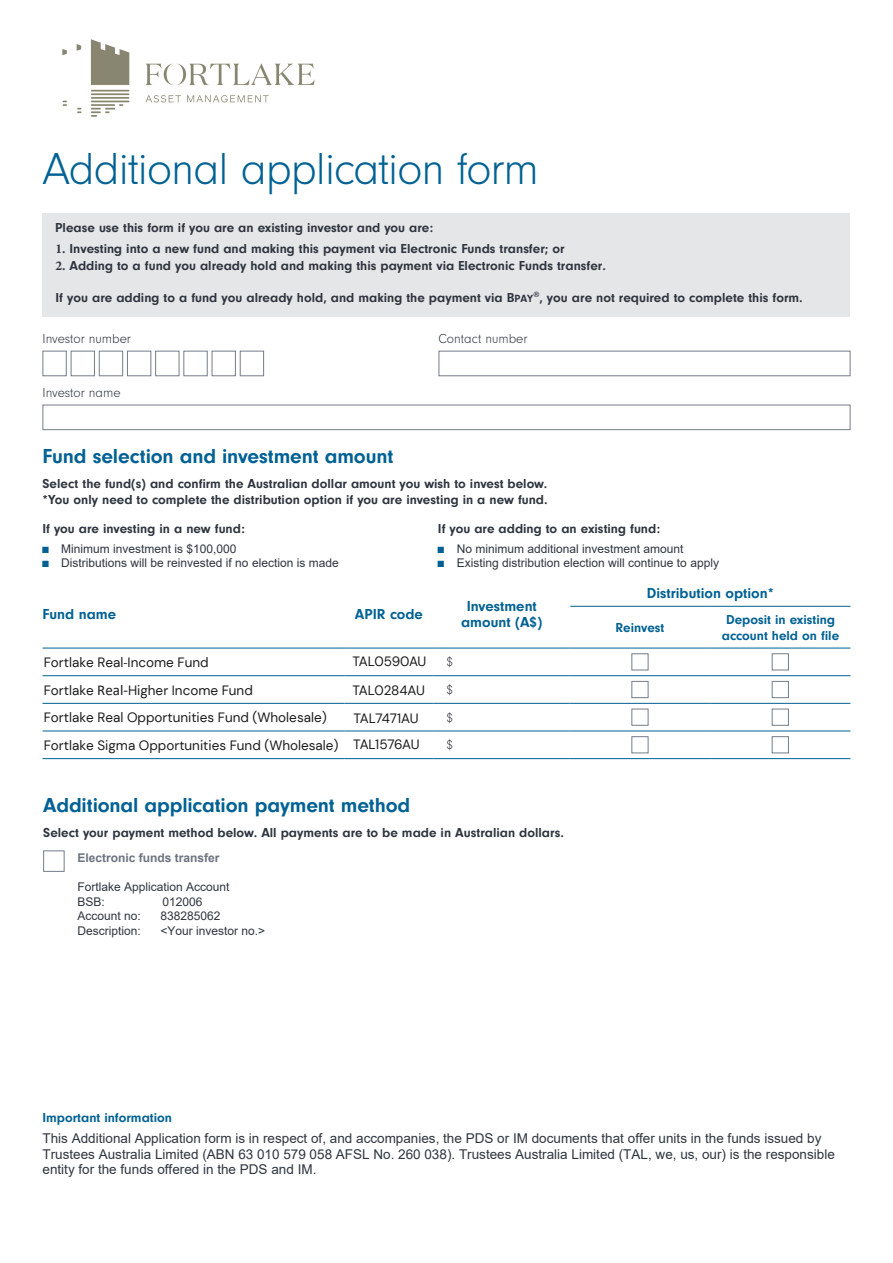
<style>
.page{position:relative;width:893px;height:1263px;background:#fff}
.page>*{position:absolute;margin:0;border:0;box-sizing:border-box;transform-origin:0 0}
.Name_of_Form{font:300 46.5px "Neuzeit Gro";letter-spacing:-.02em;color:#016194}
.t1{font:700 21px "Neuzeit Gro";letter-spacing:-.005em;color:#016194}
.Table_headings{font:700 15px/15.8px "Neuzeit Gro";color:#016194;text-align:center}
.Paragraph_with_shade{font:700 13.5px "Neuzeit Gro";color:#2f353f}
.Footnote{font:13.5px/20.5px "Arial";color:#2f353f}
.Subhead_Bold{font:700 13.5px/16.5px "Neuzeit Gro";color:#2f353f}
.t2{font:13.5px "DM Sans";color:#1c1c1c}
.Table_headings-2{font:700 13.5px/15.8px "Neuzeit Gro";color:#016194;text-align:center}
.Body_copy_9_11_-_1mm{font:300 13.5px "Neuzeit Gro";color:#2f353f}
.t3{font:13.5px/28.7px "DM Sans";letter-spacing:-.025em;color:#1c1c1c}
.Body_copy_9_11_2_5mm{font:300 13.5px "Neuzeit Gro";color:#2f353f}
.t4{font:13.5px "DM Sans";letter-spacing:-.03em;color:#1c1c1c}
.t5{font:12px/14.5px "Arial";color:#2f353f}
.t6{font:700 12px "Arial";color:#6c7280}
.s1{font-family:"Minion Pro"}
.s2{font-family:"Neuzeit Gro Bol SC800";font-weight:400;font-size:10.8px}
.s3{font-family:"Neuzeit Gro";font-size:9.3px;color:#016194}
.s4{font-family:"Calibri"}
.s5{font-family:"Calibri";font-size:15px}
.s6{font-family:"Neuzeit Gro";font-weight:700;color:#016194}
</style>
<div class="page">
<div style="left:43px;top:213px;width:807px;height:29px;background:#e5e6e8"></div>
<div style="left:43px;top:234px;width:807px;height:62px;background:#e5e6e8"></div>
<div style="left:43px;top:287px;width:807px;height:30px;background:#e5e6e8"></div>
<div style="left:43px;top:351px;width:24px;height:25px;background:#fff;border:1px solid #757d8a"></div>
<div style="left:71px;top:351px;width:24px;height:25px;background:#fff;border:1px solid #757d8a"></div>
<div style="left:99px;top:351px;width:24px;height:25px;background:#fff;border:1px solid #757d8a"></div>
<div style="left:127px;top:351px;width:24px;height:25px;background:#fff;border:1px solid #757d8a"></div>
<div style="left:155px;top:351px;width:24px;height:25px;background:#fff;border:1px solid #757d8a"></div>
<div style="left:183px;top:351px;width:25px;height:25px;background:#fff;border:1px solid #757d8a"></div>
<div style="left:212px;top:351px;width:24px;height:25px;background:#fff;border:1px solid #757d8a"></div>
<div style="left:240px;top:351px;width:24px;height:25px;background:#fff;border:1px solid #757d8a"></div>
<div style="left:439px;top:351px;width:411px;height:25px;background:#fff;border:1px solid #757d8a"></div>
<div style="left:43px;top:405px;width:807px;height:25px;background:#fff;border:1px solid #757d8a"></div>
<svg style="left:43px;top:605px;width:807px;height:43px"></svg>
<hr style="left:43px;top:675px;width:301px;height:1px;background:#016194">
<hr style="left:344px;top:675px;width:90px;height:1px;background:#016194">
<hr style="left:43px;top:703px;width:301px;height:1px;background:#016194">
<hr style="left:344px;top:703px;width:90px;height:1px;background:#016194">
<hr style="left:43px;top:731px;width:301px;height:1px;background:#016194">
<hr style="left:344px;top:731px;width:90px;height:1px;background:#016194">
<hr style="left:43px;top:758px;width:301px;height:1px;background:#016194">
<hr style="left:344px;top:758px;width:90px;height:1px;background:#016194">
<hr style="left:344px;top:606px;width:1px;height:42px;background:#fff">
<hr style="left:433px;top:606px;width:1px;height:42px;background:#fff">
<hr style="left:569px;top:606px;width:1px;height:42px;background:#fff">
<hr style="left:710px;top:607px;width:1px;height:41px;background:#fff">
<hr style="left:43px;top:648px;width:301px;height:1px;background:#016194">
<hr style="left:344px;top:648px;width:90px;height:1px;background:#016194">
<hr style="left:434px;top:648px;width:136px;height:1px;background:#016194">
<hr style="left:570px;top:648px;width:140px;height:1px;background:#016194">
<hr style="left:710px;top:648px;width:140px;height:1px;background:#016194">
<hr style="left:434px;top:675px;width:136px;height:1px;background:#016194">
<hr style="left:570px;top:675px;width:140px;height:1px;background:#016194">
<hr style="left:710px;top:675px;width:140px;height:1px;background:#016194">
<hr style="left:434px;top:703px;width:136px;height:1px;background:#016194">
<hr style="left:570px;top:703px;width:140px;height:1px;background:#016194">
<hr style="left:710px;top:703px;width:140px;height:1px;background:#016194">
<hr style="left:434px;top:731px;width:136px;height:1px;background:#016194">
<hr style="left:570px;top:731px;width:140px;height:1px;background:#016194">
<hr style="left:710px;top:731px;width:140px;height:1px;background:#016194">
<hr style="left:434px;top:758px;width:136px;height:1px;background:#016194">
<hr style="left:570px;top:758px;width:140px;height:1px;background:#016194">
<hr style="left:710px;top:758px;width:140px;height:1px;background:#016194">
<hr style="left:570px;top:606px;width:140px;height:1px;background:#016194">
<hr style="left:710px;top:606px;width:140px;height:1px;background:#016194">
<div style="left:631px;top:653px;width:17px;height:17px;background:#fff;border:1px solid #757d8a"></div>
<div style="left:772px;top:653px;width:17px;height:17px;background:#fff;border:1px solid #757d8a"></div>
<div style="left:631px;top:681px;width:17px;height:17px;background:#fff;border:1px solid #757d8a"></div>
<div style="left:772px;top:681px;width:17px;height:17px;background:#fff;border:1px solid #757d8a"></div>
<div style="left:631px;top:709px;width:17px;height:17px;background:#fff;border:1px solid #757d8a"></div>
<div style="left:772px;top:709px;width:17px;height:17px;background:#fff;border:1px solid #757d8a"></div>
<div style="left:631px;top:736px;width:17px;height:17px;background:#fff;border:1px solid #757d8a"></div>
<div style="left:772px;top:736px;width:17px;height:17px;background:#fff;border:1px solid #757d8a"></div>
<img style="left:62px;top:39px;width:253px;height:78px">
<div style="left:43px;top:850px;width:22px;height:22px;background:#fff;border:1px solid #757d8a"></div>
<p class="Name_of_Form" style="left:43px;top:144px;width:498px">Additional application form</p>
<p class="Paragraph_with_shade" style="left:55px;top:220px;width:380px">Please use this form if you are an existing investor and you are:</p>
<p class="Paragraph_with_shade" style="left:55px;top:241px;width:511px"><span class="s1">1.</span> Investing into a new fund and making this payment via Electronic Funds transfer; or</p>
<p class="Paragraph_with_shade" style="left:55px;top:258px;width:552px"><span class="s1">2.</span> Adding to a fund you already hold and making this payment via Electronic Funds transfer.</p>
<p class="Paragraph_with_shade" style="left:56px;top:289px;width:749px">If you are adding to a fund you already hold, and making the payment via B<span class="s2">pay</span><sup>®</sup>, you are not required to complete this form.</p>
<p class="Body_copy_9_11_-_1mm" style="left:43px;top:331px;width:90px">Investor number</p>
<p class="Body_copy_9_11_-_1mm" style="left:439px;top:331px;width:91px">Contact number</p>
<p class="Body_copy_9_11_2_5mm" style="left:43px;top:385px;width:80px">Investor name</p>
<h1 class="t1" style="left:43px;top:444px;width:352px">Fund selection and investment amount</h1>
<p class="Subhead_Bold" style="left:43px;top:475px;width:507px">Select the fund(s) and confirm the Australian dollar amount you wish to invest below. *You only need to complete the distribution option if you are investing in a new fund.</p>
<p class="Subhead_Bold" style="left:43px;top:520px;width:204px">If you are investing in a new fund:</p>
<p class="t5" style="left:42px;top:541px;width:196px"><span class="s3">■</span> Minimum investment is $100,000</p>
<p class="t5" style="left:42px;top:556px;width:298px"><span class="s3">■</span> Distributions will be reinvested if no election is made</p>
<p class="Subhead_Bold" style="left:438px;top:520px;width:224px">If you are adding to an existing fund:</p>
<p class="t5" style="left:438px;top:541px;width:247px"><span class="s3">■</span> No minimum additional investment amount</p>
<p class="t5" style="left:438px;top:556px;width:283px"><span class="s3">■</span> Existing distribution election will continue to apply</p>
<p class="Table_headings" style="left:43px;top:606px;width:75px">Fund name</p>
<p class="Table_headings" style="left:355px;top:606px;width:69px">APIR code</p>
<p class="Table_headings" style="left:461px;top:598px;width:83px">Investment amount (A$)</p>
<p class="t2" style="left:44px;top:653px;width:166px">Fortlake Real<span class="s4">-</span>Income Fund</p>
<p class="t2" style="left:44px;top:682px;width:211px">Fortlake <span class="s5">Real-</span>Higher Income Fund</p>
<p class="t3" style="left:352px;top:647px;width:75px">TAL0590AU<br>TAL0284AU</p>
<p class="t2" style="left:44px;top:709px;width:284px">Fortlake Real Opportunities Fund (Wholesale)</p>
<p class="t2" style="left:353px;top:710px;width:67px">TAL7471AU</p>
<p class="t2" style="left:44px;top:737px;width:296px">Fortlake Sigma Opportunities Fund (Wholesale)</p>
<p class="t4" style="left:353px;top:736px;width:68px">TAL1576AU</p>
<p class="Body_copy_9_11_-_1mm" style="left:446px;top:655px;width:8px">$</p>
<p class="Body_copy_9_11_-_1mm" style="left:446px;top:682px;width:8px">$</p>
<p class="Body_copy_9_11_-_1mm" style="left:446px;top:710px;width:8px">$</p>
<p class="Body_copy_9_11_-_1mm" style="left:446px;top:738px;width:8px">$</p>
<h2 class="t1" style="left:43px;top:794px;width:369px">Additional application payment method</h2>
<p class="Subhead_Bold" style="left:43px;top:825px;width:522px">Select your payment method below. All payments are to be made in Australian dollars.</p>
<p class="t6" style="left:78px;top:850px;width:144px">Electronic funds transfer</p>
<p class="t5" style="left:78px;top:880px;width:154px">Fortlake Application Account<br>BSB:</p>
<p class="t5" style="left:163px;top:894px;width:42px">012006</p>
<p class="t5" style="left:78px;top:909px;width:65px">Account no:</p>
<p class="t5" style="left:161px;top:909px;width:62px">838285062</p>
<p class="t5" style="left:78px;top:923px;width:65px">Description:</p>
<p class="t5" style="left:160px;top:923px;width:106px">&lt;Your investor no.&gt;</p>
<p class="Table_headings" style="left:647px;top:585px;width:129px">Distribution option*</p>
<p class="Table_headings-2" style="left:616px;top:619px;width:50px">Reinvest</p>
<p class="Table_headings-2" style="left:722px;top:612px;width:119px">Deposit in existing account held on file</p>
<p class="Footnote" style="left:43px;top:1107px;width:780px"><span class="s6">Important information<br></span>This Additional Application form is in respect of, and accompanies, the PDS or IM documents that offer units in the funds issued by</p>
<p class="Footnote" style="left:43px;top:1146px;width:794px;line-height:15.8px">Trustees Australia Limited (ABN 63 010 579 058 AFSL No. 260 038). Trustees Australia Limited (TAL, we, us, our) is the responsible entity for the funds offered in the PDS and IM.</p>
</div>
